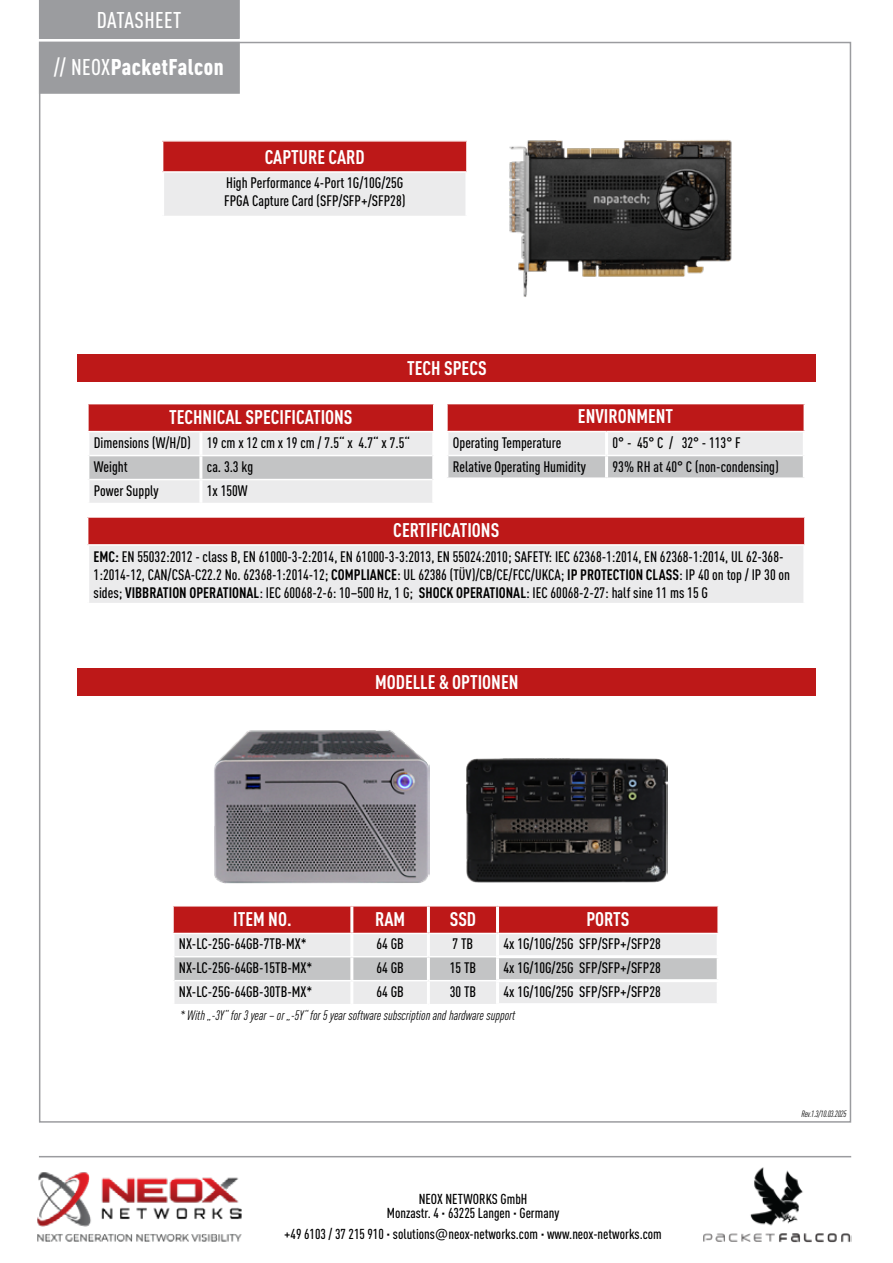
<style>
.page{position:relative;width:893px;height:1263px;background:#fff}
.page>*{position:absolute;margin:0;border:0;box-sizing:border-box;transform-origin:0 0}
.t1{font:900 condensed 22.5px "DIN Pro";letter-spacing:.02em;color:#fff}
.t2{font:500 condensed 22.5px "DIN Pro";letter-spacing:.02em;color:#fff}
.t3{font:700 condensed 19.5px "DIN Pro";color:#fff}
.t4{font:500 condensed 15px/18px "DIN Pro";color:#000}
.t5{font:500 condensed 15px "DIN Pro";color:#020203}
.t6{font:500 condensed 14.25px/14.4px "DIN Pro";color:#000;text-align:center}
.t7{font:italic condensed 13.5px "DIN Pro";color:#000}
.t8{font:italic condensed 9px "DIN Pro";letter-spacing:-.02em;color:#000}
.s1{font-weight:500}
.s2{font-weight:700}
</style>
<div class="page">
<hr style="left:39px;top:1156px;width:812px;height:1px;background:#9b9c9f">
<div style="left:39px;top:0;width:201px;height:39px;background:#9b9c9f"></div>
<div style="left:39px;top:42px;width:201px;height:52px;background:#9b9c9f;border:2px solid #9b9c9f"></div>
<img style="left:37px;top:1172px;width:205px;height:70px">
<img style="left:703px;top:1167px;width:148px;height:75px">
<img style="left:509px;top:140px;width:223px;height:157px">
<div style="left:163px;top:141px;width:304px;height:31px;background:#bd1818"></div>
<div style="left:163px;top:172px;width:304px;height:45px;background:#ebebec"></div>
<hr style="left:466px;top:142px;width:2px;height:29px;background:#fff">
<hr style="left:162px;top:140px;width:306px;height:2px;background:#fff">
<hr style="left:162px;top:171px;width:306px;height:2px;background:#fff">
<hr style="left:161px;top:173px;width:3px;height:43px;background:#fff">
<hr style="left:465px;top:173px;width:3px;height:43px;background:#fff">
<hr style="left:161px;top:216px;width:307px;height:3px;background:#fff">
<svg style="left:174px;top:906px;width:543px;height:98px;background:#d5a6a7"></svg>
<hr style="left:350px;top:906px;width:3px;height:27px;background:#fff">
<hr style="left:427px;top:906px;width:3px;height:27px;background:#fff">
<hr style="left:496px;top:906px;width:3px;height:27px;background:#fff">
<hr style="left:172px;top:933px;width:180px;height:1px;background:#fff">
<hr style="left:352px;top:933px;width:76px;height:1px;background:#fff">
<hr style="left:428px;top:933px;width:69px;height:1px;background:#fff">
<hr style="left:497px;top:933px;width:222px;height:1px;background:#fff">
<hr style="left:350px;top:934px;width:3px;height:22px;background:#fff">
<hr style="left:427px;top:934px;width:3px;height:22px;background:#fff">
<hr style="left:496px;top:934px;width:3px;height:21px;background:#fff">
<hr style="left:350px;top:957px;width:3px;height:23px;background:#fff">
<hr style="left:427px;top:957px;width:3px;height:23px;background:#fff">
<hr style="left:496px;top:955px;width:224px;height:3px;background:#fff">
<hr style="left:496px;top:958px;width:3px;height:21px;background:#fff">
<hr style="left:350px;top:981px;width:3px;height:23px;background:#fff">
<hr style="left:427px;top:981px;width:3px;height:23px;background:#fff">
<hr style="left:496px;top:979px;width:224px;height:3px;background:#fff">
<hr style="left:496px;top:982px;width:3px;height:21px;background:#fff">
<hr style="left:496px;top:1003px;width:224px;height:3px;background:#fff">
<hr style="left:174px;top:956px;width:178px;height:1px;background:#fff">
<hr style="left:352px;top:956px;width:76px;height:1px;background:#fff">
<hr style="left:428px;top:956px;width:68px;height:1px;background:#fff">
<hr style="left:174px;top:980px;width:178px;height:1px;background:#fff">
<hr style="left:352px;top:980px;width:76px;height:1px;background:#fff">
<hr style="left:428px;top:980px;width:68px;height:1px;background:#fff">
<img style="left:466px;top:758px;width:201px;height:125px">
<img style="left:214px;top:730px;width:215px;height:154px">
<div style="left:77px;top:354px;width:739px;height:28px;background:#bd1818"></div>
<svg style="left:89px;top:404px;width:345px;height:99px;background:#d5a7a8"></svg>
<hr style="left:87px;top:431px;width:114px;height:1px;background:#fff">
<hr style="left:201px;top:431px;width:233px;height:1px;background:#fff">
<hr style="left:199px;top:432px;width:3px;height:23px;background:#fff">
<hr style="left:432px;top:432px;width:3px;height:24px;background:#fff">
<hr style="left:199px;top:456px;width:3px;height:23px;background:#fff">
<hr style="left:432px;top:456px;width:3px;height:23px;background:#fff">
<hr style="left:199px;top:480px;width:3px;height:23px;background:#fff">
<hr style="left:432px;top:479px;width:3px;height:24px;background:#fff">
<hr style="left:89px;top:455px;width:112px;height:1px;background:#fff">
<hr style="left:201px;top:455px;width:231px;height:1px;background:#fff">
<hr style="left:89px;top:479px;width:112px;height:1px;background:#fff">
<hr style="left:201px;top:479px;width:231px;height:1px;background:#fff">
<div style="left:447px;top:404px;width:357px;height:27px;background:#bd1818"></div>
<svg style="left:448px;top:432px;width:355px;height:45px;background:#d8d9da"></svg>
<hr style="left:803px;top:404px;width:2px;height:27px;background:#fff">
<hr style="left:446px;top:404px;width:2px;height:27px;background:#fff">
<hr style="left:605px;top:432px;width:3px;height:23px;background:#fff">
<hr style="left:605px;top:456px;width:3px;height:21px;background:#fff">
<hr style="left:448px;top:455px;width:159px;height:1px;background:#fff">
<hr style="left:607px;top:455px;width:196px;height:1px;background:#fff">
<div style="left:88px;top:517px;width:717px;height:28px;background:#bd1818"></div>
<div style="left:88px;top:545px;width:717px;height:59px;background:#ebebec"></div>
<hr style="left:804px;top:518px;width:2px;height:26px;background:#fff">
<hr style="left:87px;top:516px;width:719px;height:2px;background:#fff">
<hr style="left:87px;top:544px;width:719px;height:2px;background:#fff">
<hr style="left:86px;top:546px;width:3px;height:57px;background:#fff">
<hr style="left:803px;top:546px;width:3px;height:57px;background:#fff">
<hr style="left:86px;top:603px;width:720px;height:1px;background:#fff">
<div style="left:77px;top:668px;width:739px;height:27px;background:#bd1818"></div>
<h1 class="t2" style="left:97px;top:3px;width:86px">DATASHEET</h1>
<h1 class="t1" style="left:54px;top:50px;width:171px"><span class="s1">// NEOX</span>PacketFalcon</h1>
<h2 class="t3" style="left:265px;top:142px;width:102px">CAPTURE CARD</h2>
<p class="t4" style="left:224px;top:172px;width:183px">High Performance 4-Port 1G/10G/25G<br>FPGA Capture Card (SFP/SFP+/SFP28)</p>
<h2 class="t3" style="left:407px;top:354px;width:81px">TECH SPECS</h2>
<h2 class="t3" style="left:169px;top:402px;width:185px">TECHNICAL SPECIFICATIONS</h2>
<p class="t4" style="left:94px;top:430px;width:318px;line-height:24px">Dimensions (W/H/D) 19 cm x 12 cm x 19 cm / 7.5“ x 4.7“ x 7.5“<br>Weight</p>
<p class="t4" style="left:207px;top:457px;width:48px">ca. 3.3 kg</p>
<p class="t4" style="left:94px;top:481px;width:66px">Power Supply</p>
<p class="t4" style="left:207px;top:481px;width:42px">1x 150W</p>
<h2 class="t3" style="left:578px;top:402px;width:97px">ENVIRONMENT</h2>
<p class="t4" style="left:453px;top:433px;width:110px">Operating Temperature</p>
<p class="t4" style="left:613px;top:433px;width:130px">0° - 45° C / 32° - 113° F</p>
<p class="t4" style="left:453px;top:457px;width:135px">Relative Operating Humidity</p>
<p class="t5" style="left:613px;top:456px;width:168px">93% RH at 40° C (non-condensing)</p>
<h2 class="t3" style="left:393px;top:515px;width:108px">CERTIFICATIONS</h2>
<p class="t4" style="left:94px;top:546px;width:698px"><span class="s2">EMC:</span> EN 55032:2012 - class B, EN 61000-3-2:2014, EN 61000-3-3:2013, EN 55024:2010; SAFETY: IEC 62368-1:2014, EN 62368-1:2014, UL 62-368-<br>1:2014-12, CAN/CSA-C22.2 No. 62368-1:2014-12; <span class="s2">COMPLIANCE</span>: UL 62386 (TÜV)/CB/CE/FCC/UKCA; <span class="s2">IP PROTECTION CLASS</span>: IP 40 on top / IP 30 on sides; <span class="s2">VIBBRATION OPERATIONAL</span>: IEC 60068-2-6: 10–500 Hz, 1 G; <span class="s2">SHOCK OPERATIONAL</span>: IEC 60068-2-27: half sine 11 ms 15 G</p>
<h2 class="t3" style="left:375px;top:667px;width:145px">MODELLE &amp; OPTIONEN</h2>
<h2 class="t3" style="left:233px;top:904px;width:60px">ITEM NO.</h2>
<h2 class="t3" style="left:375px;top:904px;width:32px">RAM</h2>
<h2 class="t3" style="left:450px;top:904px;width:28px">SSD</h2>
<h2 class="t3" style="left:586px;top:904px;width:44px">PORTS</h2>
<p class="t4" style="left:179px;top:934px;width:129px">NX-LC-25G-64GB-7TB-MX*</p>
<p class="t4" style="left:376px;top:934px;width:29px">64 GB</p>
<p class="t4" style="left:453px;top:934px;width:22px">7 TB</p>
<p class="t4" style="left:503px;top:934px;width:159px">4x 1G/10G/25G SFP/SFP+/SFP28</p>
<p class="t4" style="left:179px;top:958px;width:135px">NX-LC-25G-64GB-15TB-MX*</p>
<p class="t4" style="left:376px;top:958px;width:29px">64 GB</p>
<p class="t4" style="left:450px;top:958px;width:28px">15 TB</p>
<p class="t4" style="left:503px;top:958px;width:159px">4x 1G/10G/25G SFP/SFP+/SFP28</p>
<p class="t4" style="left:179px;top:982px;width:135px">NX-LC-25G-64GB-30TB-MX*</p>
<p class="t4" style="left:376px;top:982px;width:29px">64 GB</p>
<p class="t4" style="left:450px;top:982px;width:28px">30 TB</p>
<p class="t4" style="left:503px;top:982px;width:159px">4x 1G/10G/25G SFP/SFP+/SFP28</p>
<p class="t7" style="left:180px;top:1005px;width:337px">* With „-3Y“ for 3 year – or „-5Y“ for 5 year software subscription and hardware support</p>
<p class="t6" style="left:387px;top:1190px;width:174px">NEOX NETWORKS GmbH<br>Monzastr. 4 · 63225 Langen · Germany</p>
<p class="t6" style="left:284px;top:1226px;width:379px">+49 6103 / 37 215 910 · solutions neox-networks.com · www.neox-networks.com</p>
<p class="t8" style="left:801px;top:1108px;width:46px">Rev. 1.3 / 10.03.2025</p>
</div>
